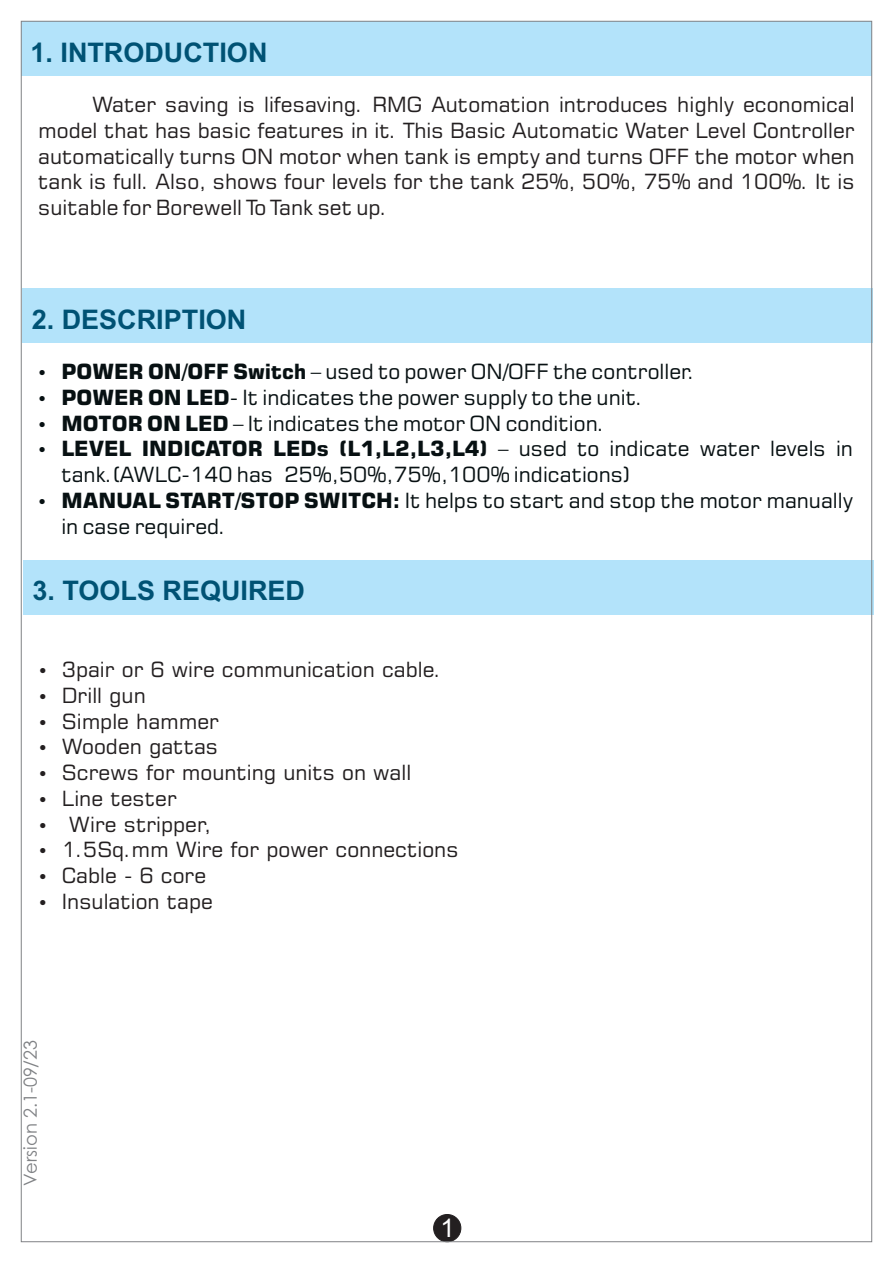
<style>
.page{position:relative;width:893px;height:1263px;background:#fff}
.page>*{position:absolute;margin:0;border:0;box-sizing:border-box;transform-origin:0 0}
.t1{font:700 27px "Arial";color:#005274}
.t2{font:25.65px "Arial";color:#fff}
.t3{font:21px/25.8px "Square 721 BT";color:#231f20;text-align:justify}
.t4{font:21px/25.8px "Square 721 BT";color:#071012}
.t5{font:18px "Century Gothic";color:#808285}
.s1{font-weight:700}
</style>
<div class="page">
<div style="left:21px;top:21px;width:851px;height:55px;background:#b3e3fa"></div>
<div style="left:23px;top:288px;width:850px;height:55px;background:#b3e3fa"></div>
<div style="left:23px;top:560px;width:851px;height:55px;background:#b3e3fa"></div>
<div style="left:433px;top:1214px;width:28px;height:28px;background:#231f20;border:1px solid #231f20;border-radius:50%"></div>
<p class="t1" style="left:30px;top:42px;width:239px">1. INTRODUCTION</p>
<p class="t3" style="left:38px;top:94px;width:818px;text-indent:54px">Water saving is lifesaving. RMG Automation introduces highly economical model that has basic features in it. This Basic Automatic Water Level Controller automatically turns ON motor when tank is empty and turns OFF the motor when tank is full. Also, shows four levels for the tank 25%, 50%, 75% and 100%. It is suitable for Borewell To Tank set up.</p>
<p class="t1" style="left:32px;top:309px;width:216px">2. DESCRIPTION</p>
<p class="t4" style="left:61px;top:361px;width:793px"><span class="s1">POWER ON/OFF Switch</span> – used to power ON/OFF the controller.<br><span class="s1">POWER ON LED</span>- It indicates the power supply to the unit.<br><span class="s1">MOTOR ON LED</span> – It indicates the motor ON condition.<br><span class="s1">LEVEL INDICATOR LEDs (L1,L2,L3,L4)</span> – used to indicate water levels in tank.(AWLC-140 has 25%,50%,75%,100% indications)<br><span class="s1">MANUAL START/STOP SWITCH:</span> It helps to start and stop the motor manually in case required.</p>
<p class="t1" style="left:32px;top:581px;width:274px">3. TOOLS REQUIRED</p>
<p class="t3" style="left:62px;top:659px;width:381px">3pair or 6 wire communication cable.</p>
<p class="t3" style="left:62px;top:685px;width:85px">Drill gun</p>
<p class="t3" style="left:62px;top:710px;width:159px">Simple hammer</p>
<p class="t3" style="left:62px;top:736px;width:158px">Wooden gattas</p>
<p class="t3" style="left:62px;top:762px;width:351px">Screws for mounting units on wall</p>
<p class="t3" style="left:62px;top:788px;width:117px">Line tester</p>
<p class="t3" style="left:69px;top:813px;width:144px">Wire stripper,</p>
<p class="t3" style="left:62px;top:839px;width:398px">1.5Sq.mm Wire for power connections</p>
<p class="t3" style="left:62px;top:865px;width:146px">Cable - 6 core</p>
<p class="t3" style="left:62px;top:890px;width:153px">Insulation tape</p>
<p class="t5" style="left:23px;top:1186px;width:148px;rotate:-90deg">Version 2.1-09/23</p>
<p class="t2" style="left:440px;top:1218px;width:16px">1</p>
</div>
